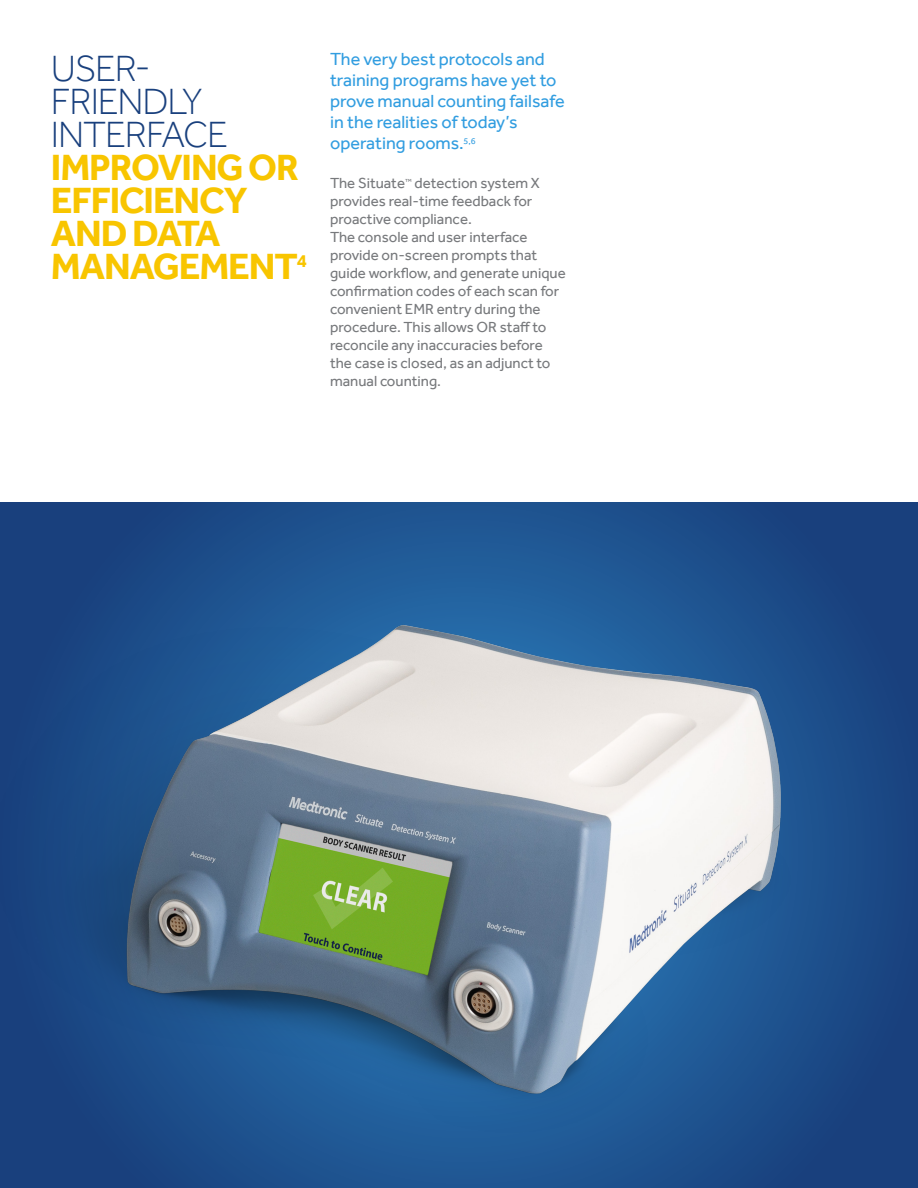
<style>
.page{position:relative;width:918px;height:1188px;background:#fff}
.page>*{position:absolute;margin:0;border:0;box-sizing:border-box;transform-origin:0 0}
.t1{font:700 37.5px/33px "Effra";letter-spacing:-.03em;color:#f8c500}
.t2{font:300 37.5px/33px "Effra";letter-spacing:-.03em;color:#19407d}
.t3{font:18px/21px "Effra";color:#319de0}
.t4{font:15px/18px "Effra";color:#77797c}
</style>
<div class="page">
<div style="left:0;top:502px;width:918px;height:686px;background:#1c4b88"></div>
<img style="left:0;top:502px;width:918px;height:665px">
<h1 class="t2" style="left:51px;top:52px;width:179px">USER-<br>FRIENDLY<br>INTERFACE</h1>
<h1 class="t1" style="left:51px;top:150px;width:257px">IMPROVING OR<br>EFFICIENCY<br>AND DATA<br>MANAGEMENT<sup>4</sup></h1>
<p class="t3" style="left:330px;top:49px;width:236px">The very best protocols and training programs have yet to prove manual counting failsafe in the realities of today’s operating rooms.<sup>5,6</sup></p>
<p class="t4" style="left:330px;top:174px;width:237px">The Situate<sup>™</sup> detection system X provides real-time feedback for proactive compliance.<br>The console and user interface provide on-screen prompts that guide workflow, and generate unique confirmation codes of each scan for convenient EMR entry during the procedure. This allows OR staff to reconcile any inaccuracies before the case is closed, as an adjunct to manual counting.</p>
</div>
